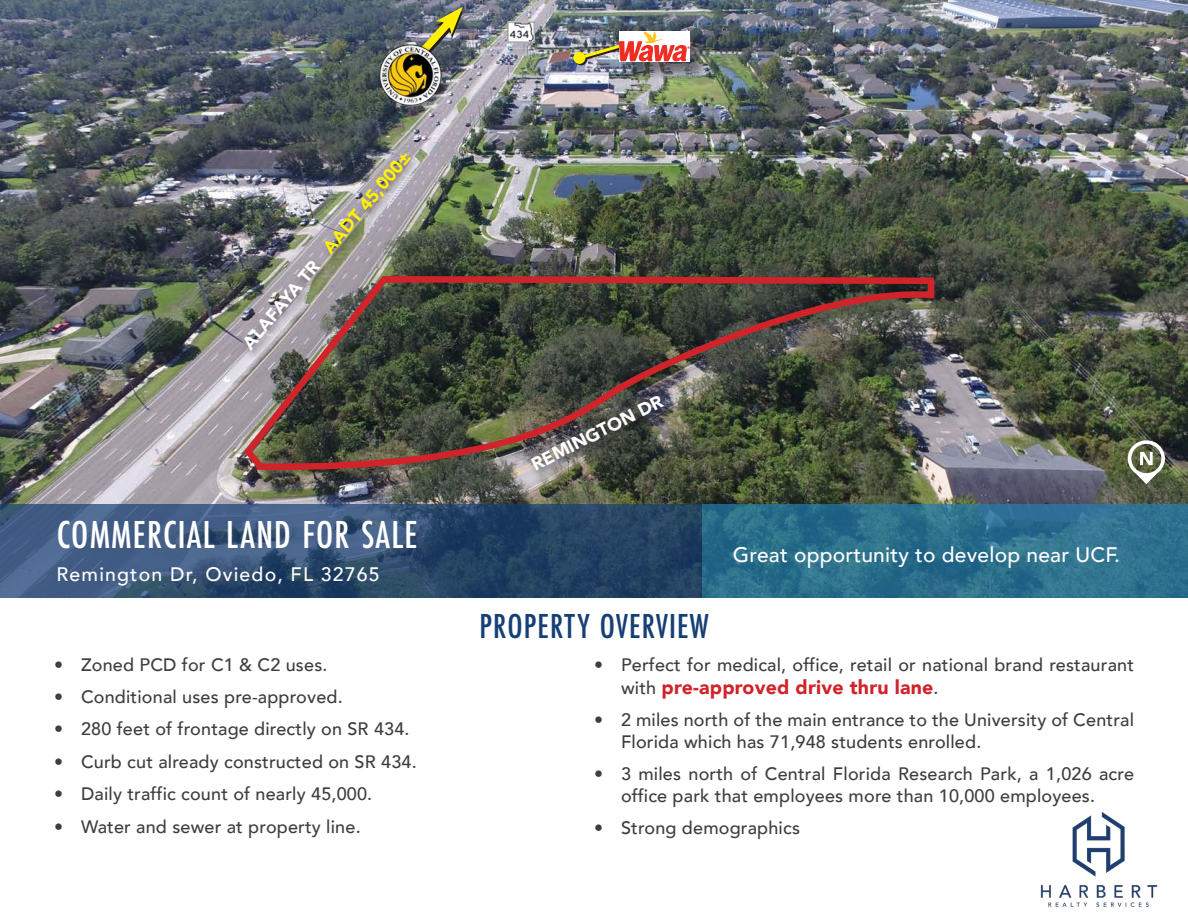
<style>
.page{position:relative;width:1188px;height:918px;background:#fff}
.page>*{position:absolute;margin:0;border:0;box-sizing:border-box;transform-origin:0 0}
.t1{font:500 40.5px "Futura PT Cond";letter-spacing:.03em;color:#fff}
.t2{font:500 36px "Futura PT Cond";letter-spacing:.03em;color:#163f75}
.t3{font:500 21px "Avenir";letter-spacing:.01em;color:#fff}
.t4{font:900 19.5px "Avenir";letter-spacing:.01em;color:#d1232a}
.t5{font:500 19.5px "Avenir";letter-spacing:.06em;color:#fff}
.t6{font:500 18px/21.6px "Avenir";letter-spacing:.01em;color:#3e3e3f}
.t7{font:900 18px "Avenir";color:#fff101}
.t8{font:900 18px "Avenir";color:#fff}
.s1{color:#fff}
.s2{font-weight:500;font-size:18px;color:#3e3e3f}
</style>
<div class="page">
<img style="left:0;top:0;width:1188px;height:505px">
<svg style="left:0;top:505px;width:702px;height:93px;background:#324f72"></svg>
<svg style="left:702px;top:505px;width:486px;height:93px;background:#2c6f8c"></svg>
<img style="left:239px;top:273px;width:698px;height:200px">
<div style="left:241px;top:153px;width:181px;height:210px;background:#231f20;opacity:.5"></div>
<img style="left:508px;top:22px;width:26px;height:21px">
<div style="left:528px;top:394px;width:147px;height:88px;background:#231f20;opacity:.5"></div>
<img style="left:1040px;top:812px;width:118px;height:95px">
<svg style="left:1136px;top:474px;width:21px;height:10px"></svg>
<div style="left:1128px;top:440px;width:37px;height:37px;border:4px solid #fff;border-radius:50%"></div>
<svg style="left:1140px;top:452px;width:13px;height:13px"></svg>
<svg style="left:409px;top:7px;width:54px;height:63px;background:#7d8162"></svg>
<div style="left:378px;top:43px;width:72px;height:72px;background:#231f20;opacity:.5"></div>
<img style="left:380px;top:44px;width:61px;height:62px">
<svg style="left:573px;top:52px;width:12px;height:12px"></svg>
<div style="left:621px;top:33px;width:88px;height:47px;background:#231f20;opacity:.5"></div>
<img style="left:576px;top:31px;width:114px;height:32px">
<p class="t7" style="left:234px;top:337px;width:253px;rotate:-50deg"><span class="s1">ALAFAYA TR</span> AADT 45,000±</p>
<p class="t1" style="left:57px;top:511px;width:362px">COMMERCIAL LAND FOR SALE</p>
<p class="t5" style="left:57px;top:557px;width:325px">Remington Dr, Oviedo, FL 32765</p>
<p class="t6" style="left:54px;top:653px;width:275px">• Zoned PCD for C1 &amp; C2 uses.</p>
<p class="t6" style="left:54px;top:685px;width:290px">• Conditional uses pre-approved.</p>
<p class="t6" style="left:54px;top:717px;width:357px">• 280 feet of frontage directly on SR 434.</p>
<p class="t6" style="left:54px;top:750px;width:364px">• Curb cut already constructed on SR 434.</p>
<p class="t6" style="left:54px;top:782px;width:320px">• Daily traffic count of nearly 45,000.</p>
<p class="t6" style="left:54px;top:815px;width:308px">• Water and sewer at property line.</p>
<p class="t8" style="left:526px;top:452px;width:146px;rotate:-27deg">REMINGTON DR</p>
<p class="t2" style="left:479px;top:605px;width:231px">PROPERTY OVERVIEW</p>
<p class="t3" style="left:733px;top:536px;width:389px">Great opportunity to develop near UCF.</p>
<p class="t6" style="left:594px;top:653px;width:542px">• Perfect for medical, office, retail or national brand restaurant</p>
<p class="t4" style="left:621px;top:671px;width:319px"><span class="s2">with</span> pre-approved drive thru lane<span class="s2">.</span></p>
<p class="t6" style="left:621px;top:708px;width:515px;text-indent:-27px">• 2 miles north of the main entrance to the University of Central<br>Florida which has 71,948 students enrolled.</p>
<p class="t6" style="left:621px;top:762px;width:514px;text-indent:-27px">• 3 miles north of Central Florida Research Park, a 1,026 acre office park that employees more than 10,000 employees.</p>
<p class="t6" style="left:594px;top:816px;width:207px">• Strong demographics</p>
</div>
